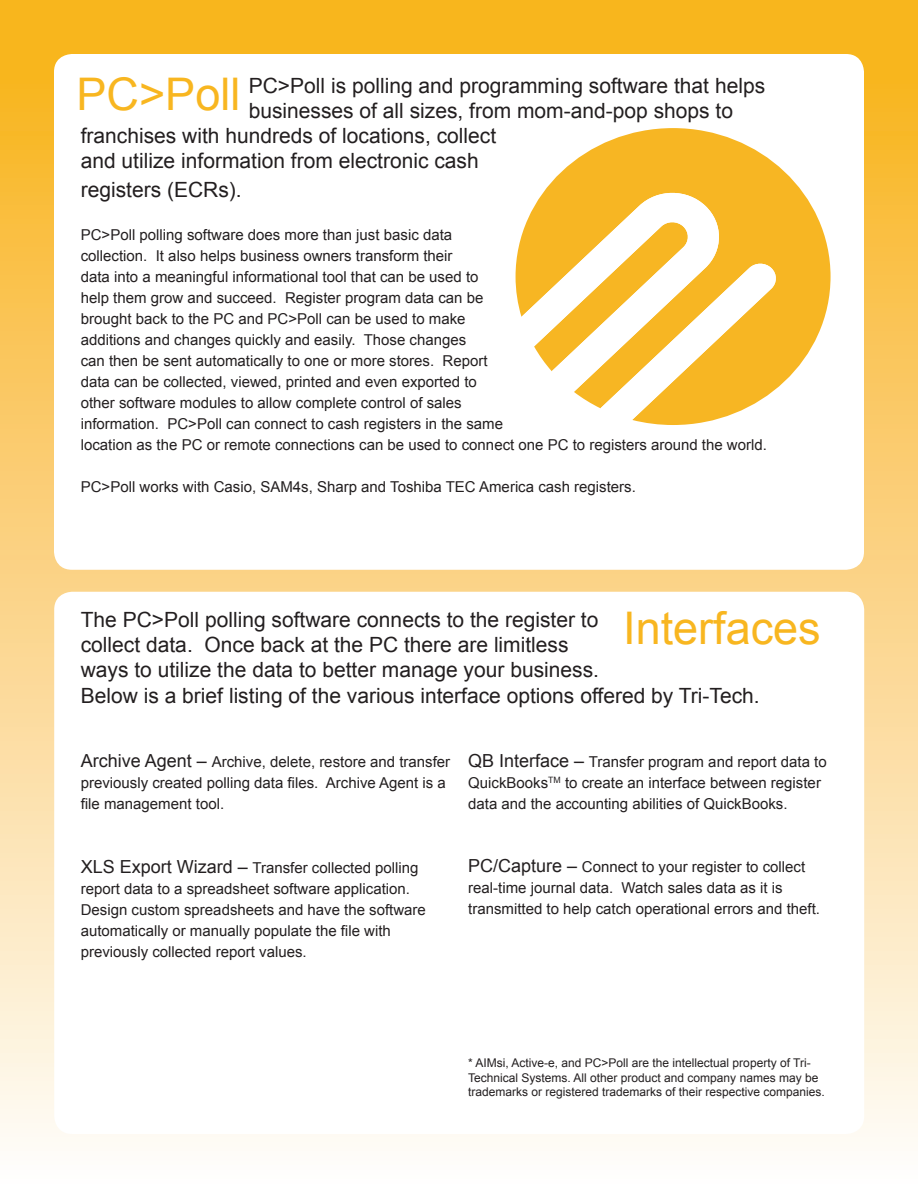
<style>
.page{position:relative;width:918px;height:1188px;background:#fff}
.page>*{position:absolute;margin:0;border:0;box-sizing:border-box;transform-origin:0 0}
.t1{font:45px "Arial";color:#f8b620}
.t2{font:21px/25.2px "Arial";color:#231f20}
.t3{font:15px/21px "Arial";color:#231f20}
.t4{font:12px/14.4px "Arial";color:#231f20}
.s1{font-size:18px}
</style>
<div class="page">
<div style="left:0;top:0;width:918px;height:1188px;background:linear-gradient(to bottom,#f8b014,#fefbfc)"></div>
<div style="left:54px;top:54px;width:810px;height:516px;background:#fff;border-radius:18px"></div>
<div style="left:54px;top:592px;width:810px;height:542px;background:#fff;border-radius:18px"></div>
<svg style="left:516px;top:128px;width:315px;height:297px;fill:#f7b623"></svg>
<svg style="left:521px;top:189px;width:256px;height:231px"></svg>
<p class="t2" style="left:249px;top:73px;width:518px">PC&gt;Poll is polling and programming software that helps</p>
<p class="t2" style="left:249px;top:98px;width:486px">businesses of all sizes, from mom-and-pop shops to</p>
<p class="t2" style="left:81px;top:124px;width:417px">franchises with hundreds of locations, collect and utilize information from electronic cash</p>
<p class="t2" style="left:81px;top:178px;width:163px">registers (ECRs).</p>
<p class="t3" style="left:81px;top:224px;width:688px">PC&gt;Poll polling software does more than just basic data<br>collection. It also helps business owners transform their<br>data into a meaningful informational tool that can be used to<br>help them grow and succeed. Register program data can be<br>brought back to the PC and PC&gt;Poll can be used to make<br>additions and changes quickly and easily. Those changes<br>can then be sent automatically to one or more stores. Report<br>data can be collected, viewed, printed and even exported to<br>other software modules to allow complete control of sales<br>information. PC&gt;Poll can connect to cash registers in the same<br>location as the PC or remote connections can be used to connect one PC to registers around the world.</p>
<p class="t3" style="left:81px;top:476px;width:557px">PC&gt;Poll works with Casio, SAM4s, Sharp and Toshiba TEC America cash registers.</p>
<p class="t1" style="left:77px;top:65px;width:165px">PC&gt;Poll</p>
<p class="t2" style="left:81px;top:607px;width:519px">The PC&gt;Poll polling software connects to the register to collect data. Once back at the PC there are limitless</p>
<p class="t2" style="left:81px;top:658px;width:680px">ways to utilize the data to better manage your business.<br>Below is a brief listing of the various interface options offered by Tri-Tech.</p>
<p class="t1" style="left:623px;top:599px;width:199px">Interfaces</p>
<p class="t3" style="left:81px;top:751px;width:371px"><span class="s1">Archive Agent –</span> Archive, delete, restore and transfer previously created polling data files. Archive Agent is a file management tool.</p>
<p class="t3" style="left:468px;top:751px;width:360px"><span class="s1">QB Interface –</span> Transfer program and report data to<br>QuickBooks<sup>TM</sup> to create an interface between register data and the accounting abilities of QuickBooks.</p>
<p class="t3" style="left:81px;top:858px;width:347px"><span class="s1">XLS Export Wizard –</span> Transfer collected polling report data to a spreadsheet software application.<br>Design custom spreadsheets and have the software automatically or manually populate the file with previously collected report values.</p>
<p class="t3" style="left:468px;top:856px;width:353px"><span class="s1">PC/Capture –</span> Connect to your register to collect real-time journal data. Watch sales data as it is transmitted to help catch operational errors and theft.</p>
<p class="t4" style="left:468px;top:1056px;width:358px">* AIMsi, Active-e, and PC&gt;Poll are the intellectual property of Tri-<br>Technical Systems. All other product and company names may be trademarks or registered trademarks of their respective companies.</p>
</div>
